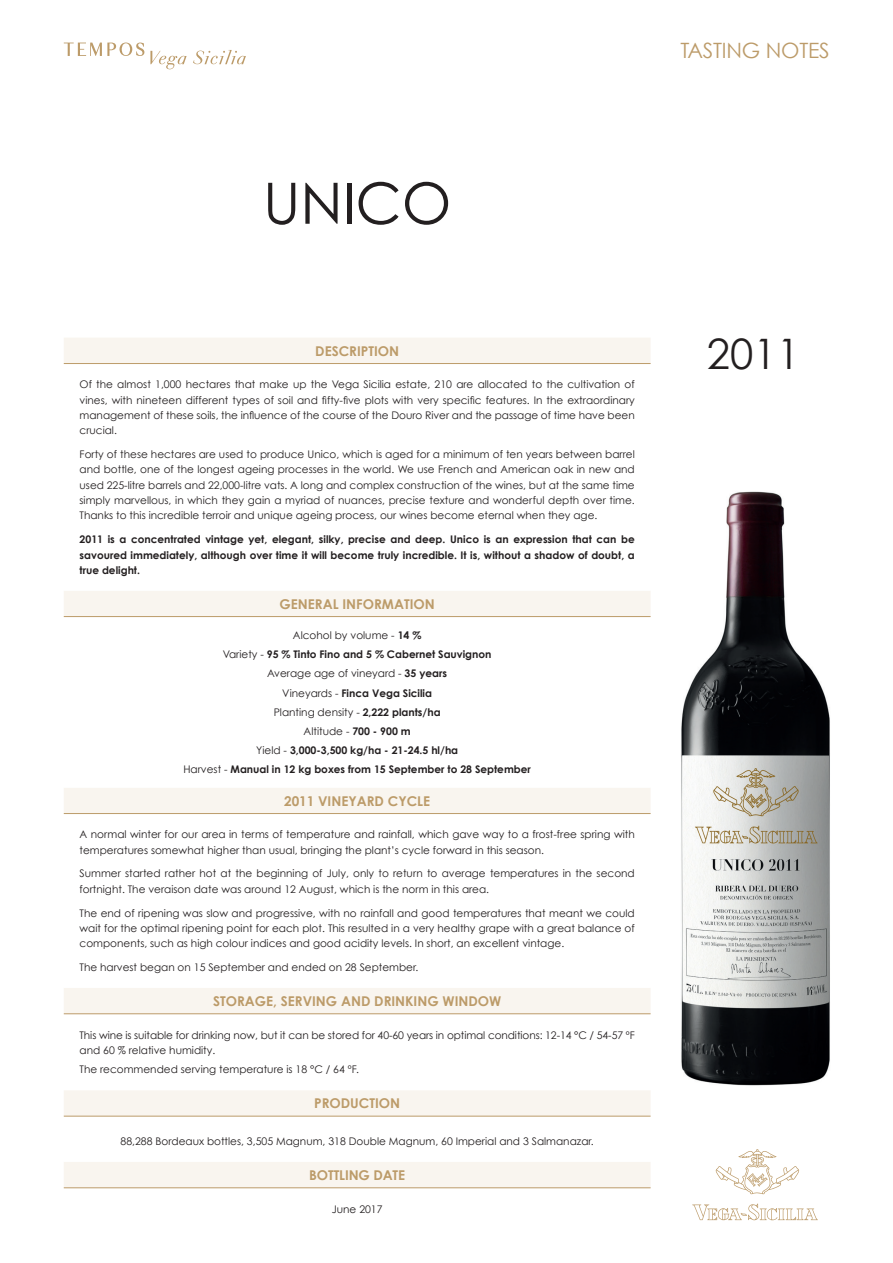
<style>
.page{position:relative;width:893px;height:1263px;background:#fff}
.page>*{position:absolute;margin:0;border:0;box-sizing:border-box;transform-origin:0 0}
.t1{font:57px "Century Gothic";color:#231f20}
.t2{font:42px "Century Gothic";color:#231f20}
.t3{font:21.15px "Century Gothic";letter-spacing:-.01em;color:#bc9b69}
.t4{font:700 13.5px "Century Gothic";color:#bc9b69}
.t5{font:10.5px/15.3px "Century Gothic";color:#231f20;text-align:justify}
.t6{font:700 10.5px/19.2px "Century Gothic";color:#231f20;text-align:justify}
.s1{font-weight:400}
</style>
<div class="page">
<svg style="left:64px;top:43px;width:80px;height:13px"></svg>
<svg style="left:150px;top:51px;width:37px;height:18px"></svg>
<svg style="left:193px;top:50px;width:53px;height:14px"></svg>
<svg style="left:715px;top:1149px;width:85px;height:45px"></svg>
<svg style="left:692px;top:1203px;width:126px;height:17px"></svg>
<img style="left:681px;top:491px;width:149px;height:595px">
<div style="left:64px;top:338px;width:586px;height:25px;background:#f9f5ef"></div>
<svg style="left:64px;top:591px;width:587px;height:598px"></svg>
<hr style="left:64px;top:363px;width:587px;height:1px;background:#bc9b69">
<hr style="left:64px;top:616px;width:587px;height:1px;background:#bc9b69">
<hr style="left:64px;top:813px;width:587px;height:1px;background:#bc9b69">
<hr style="left:64px;top:1013px;width:587px;height:1px;background:#bc9b69">
<hr style="left:64px;top:1116px;width:587px;height:1px;background:#bc9b69">
<hr style="left:64px;top:1187px;width:587px;height:1px;background:#bc9b69">
<h3 class="t3" style="left:680px;top:37px;width:151px">TASTING NOTES</h3>
<h1 class="t1" style="left:263px;top:168px;width:190px">UNICO</h1>
<p class="t4" style="left:315px;top:342px;width:85px">DESCRIPTION</p>
<p class="t5" style="left:80px;top:377px;width:557px">Of the almost 1,000 hectares that make up the Vega Sicilia estate, 210 are allocated to the cultivation of vines, with nineteen different types of soil and fifty-five plots with very specific features. In the extraordinary management of these soils, the influence of the course of the Douro River and the passage of time have been crucial.</p>
<p class="t5" style="left:80px;top:446px;width:557px">Forty of these hectares are used to produce Unico, which is aged for a minimum of ten years between barrel and bottle, one of the longest ageing processes in the world. We use French and American oak in new and used 225-litre barrels and 22,000-litre vats. A long and complex construction of the wines, but at the same time simply marvellous, in which they gain a myriad of nuances, precise texture and wonderful depth over time.<br>Thanks to this incredible terroir and unique ageing process, our wines become eternal when they age.</p>
<p class="t6" style="left:80px;top:531px;width:557px;line-height:15.3px">2011 is a concentrated vintage yet, elegant, silky, precise and deep. Unico is an expression that can be savoured immediately, although over time it will become truly incredible. It is, without a shadow of doubt, a true delight.</p>
<p class="t4" style="left:280px;top:595px;width:157px">GENERAL INFORMATION</p>
<p class="t6" style="left:183px;top:625px;width:349px;text-align:center"><span class="s1">Alcohol by volume -</span> 14 %<br><span class="s1">Variety -</span> 95 % Tinto Fino and 5 % Cabernet Sauvignon<br><span class="s1">Average age of vineyard -</span> 35 years<br><span class="s1">Vineyards -</span> Finca Vega Sicilia<br><span class="s1">Planting density -</span> 2,222 plants/ha<br><span class="s1">Altitude -</span> 700 - 900 m<br><span class="s1">Yield -</span> 3,000-3,500 kg/ha - 21-24.5 hl/ha<br><span class="s1">Harvest -</span> Manual in 12 kg boxes from 15 September to 28 September</p>
<p class="t4" style="left:284px;top:792px;width:148px">2011 VINEYARD CYCLE</p>
<p class="t5" style="left:80px;top:827px;width:557px">A normal winter for our area in terms of temperature and rainfall, which gave way to a frost-free spring with temperatures somewhat higher than usual, bringing the plant’s cycle forward in this season.</p>
<p class="t5" style="left:80px;top:866px;width:557px">Summer started rather hot at the beginning of July, only to return to average temperatures in the second fortnight. The veraison date was around 12 August, which is the norm in this area.</p>
<p class="t5" style="left:80px;top:905px;width:557px">The end of ripening was slow and progressive, with no rainfall and good temperatures that meant we could wait for the optimal ripening point for each plot. This resulted in a very healthy grape with a great balance of components, such as high colour indices and good acidity levels. In short, an excellent vintage.</p>
<p class="t5" style="left:80px;top:959px;width:340px">The harvest began on 15 September and ended on 28 September.</p>
<p class="t4" style="left:213px;top:992px;width:290px">STORAGE, SERVING AND DRINKING WINDOW</p>
<p class="t5" style="left:80px;top:1027px;width:557px">This wine is suitable for drinking now, but it can be stored for 40-60 years in optimal conditions: 12-14 °C / 54-57 ºF and 60 % relative humidity.</p>
<p class="t5" style="left:80px;top:1062px;width:281px">The recommended serving temperature is 18 °C / 64 ºF.</p>
<p class="t4" style="left:314px;top:1095px;width:88px">PRODUCTION</p>
<p class="t5" style="left:121px;top:1133px;width:475px">88,288 Bordeaux bottles, 3,505 Magnum, 318 Double Magnum, 60 Imperial and 3 Salmanazar.</p>
<p class="t4" style="left:309px;top:1166px;width:97px">BOTTLING DATE</p>
<p class="t5" style="left:332px;top:1201px;width:52px">June 2017</p>
<h2 class="t2" style="left:707px;top:328px;width:95px">2011</h2>
</div>
